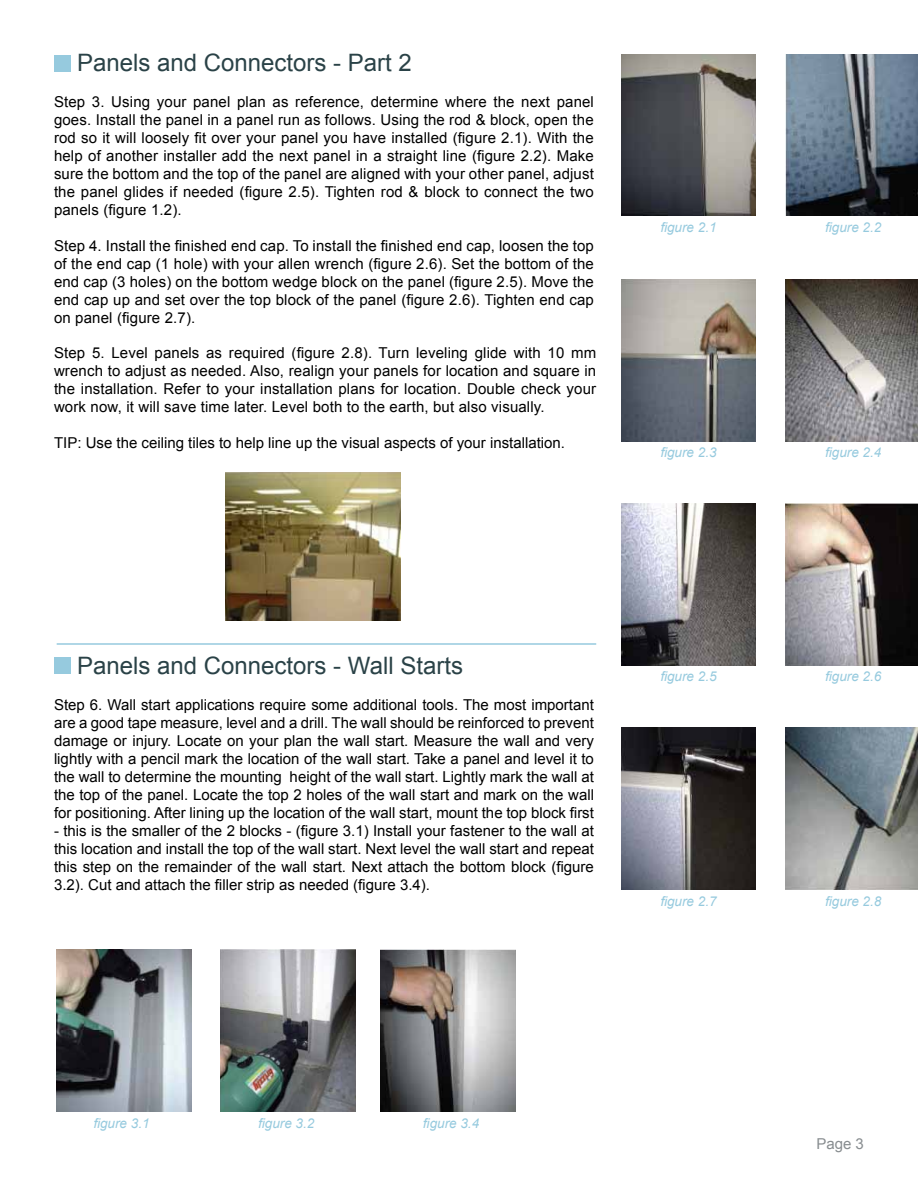
<style>
.page{position:relative;width:918px;height:1188px;background:#fff}
.page>*{position:absolute;margin:0;border:0;box-sizing:border-box;transform-origin:0 0}
.t1{font:24px "Arial";color:#2a4247}
.t2{font:15px/18px "Arial";color:#000;text-align:justify}
.t3{font:15px "Arial";color:#888d90}
.t4{font:italic 13.5px "Arial";color:#96cade}
</style>
<div class="page">
<div style="left:54px;top:55px;width:16px;height:16px;background:#96cade"></div>
<div style="left:54px;top:657px;width:16px;height:17px;background:#96cade"></div>
<img style="left:226px;top:472px;width:174px;height:149px">
<img style="left:621px;top:279px;width:135px;height:162px">
<img style="left:786px;top:54px;width:132px;height:162px">
<img style="left:621px;top:503px;width:135px;height:162px">
<img style="left:786px;top:503px;width:132px;height:162px">
<img style="left:786px;top:728px;width:132px;height:162px">
<img style="left:621px;top:728px;width:135px;height:162px">
<img style="left:786px;top:279px;width:132px;height:162px">
<img style="left:621px;top:54px;width:135px;height:162px">
<img style="left:220px;top:950px;width:135px;height:162px">
<img style="left:381px;top:950px;width:135px;height:162px">
<img style="left:57px;top:950px;width:135px;height:162px">
<hr style="left:57px;top:643px;width:539px;height:2px;background:#96cade">
<h1 class="t1" style="left:77px;top:47px;width:336px">Panels and Connectors - Part 2</h1>
<p class="t2" style="left:54px;top:93px;width:541px">Step 3. Using your panel plan as reference, determine where the next panel goes. Install the panel in a panel run as follows. Using the rod &amp; block, open the rod so it will loosely fit over your panel you have installed (figure 2.1). With the help of another installer add the next panel in a straight line (figure 2.2). Make sure the bottom and the top of the panel are aligned with your other panel, adjust the panel glides if needed (figure 2.5). Tighten rod &amp; block to connect the two panels (figure 1.2).</p>
<p class="t2" style="left:54px;top:237px;width:541px">Step 4. Install the finished end cap. To install the finished end cap, loosen the top of the end cap (1 hole) with your allen wrench (figure 2.6). Set the bottom of the end cap (3 holes) on the bottom wedge block on the panel (figure 2.5). Move the end cap up and set over the top block of the panel (figure 2.6). Tighten end cap on panel (figure 2.7).</p>
<p class="t2" style="left:54px;top:344px;width:544px">Step 5. Level panels as required (figure 2.8). Turn leveling glide with 10 mm wrench to adjust as needed. Also, realign your panels for location and square in the installation. Refer to your installation plans for location. Double check your work now, it will save time later. Level both to the earth, but also visually.</p>
<p class="t2" style="left:54px;top:434px;width:513px">TIP: Use the ceiling tiles to help line up the visual aspects of your installation.</p>
<p class="t4" style="left:660px;top:219px;width:58px">figure 2.1</p>
<p class="t4" style="left:825px;top:219px;width:58px">figure 2.2</p>
<p class="t4" style="left:660px;top:444px;width:58px">figure 2.3</p>
<p class="t4" style="left:825px;top:444px;width:58px">figure 2.4</p>
<h1 class="t1" style="left:77px;top:650px;width:387px">Panels and Connectors - Wall Starts</h1>
<p class="t2" style="left:54px;top:696px;width:542px">Step 6. Wall start applications require some additional tools. The most important are a good tape measure, level and a drill. The wall should be reinforced to prevent damage or injury. Locate on your plan the wall start. Measure the wall and very lightly with a pencil mark the location of the wall start. Take a panel and level it to the wall to determine the mounting height of the wall start. Lightly mark the wall at the top of the panel. Locate the top 2 holes of the wall start and mark on the wall for positioning. After lining up the location of the wall start, mount the top block first</p>
<p class="t2" style="left:54px;top:822px;width:541px">- this is the smaller of the 2 blocks - (figure 3.1) Install your fastener to the wall at this location and install the top of the wall start. Next level the wall start and repeat this step on the remainder of the wall start. Next attach the bottom block (figure 3.2). Cut and attach the filler strip as needed (figure 3.4).</p>
<p class="t4" style="left:660px;top:668px;width:58px">figure 2.5</p>
<p class="t4" style="left:825px;top:668px;width:58px">figure 2.6</p>
<p class="t4" style="left:660px;top:892px;width:58px">figure 2.7</p>
<p class="t4" style="left:825px;top:892px;width:58px">figure 2.8</p>
<p class="t4" style="left:93px;top:1114px;width:58px">figure 3.1</p>
<p class="t4" style="left:258px;top:1114px;width:58px">figure 3.2</p>
<p class="t4" style="left:423px;top:1114px;width:58px">figure 3.4</p>
<p class="t3" style="left:816px;top:1134px;width:49px">Page 3</p>
</div>
